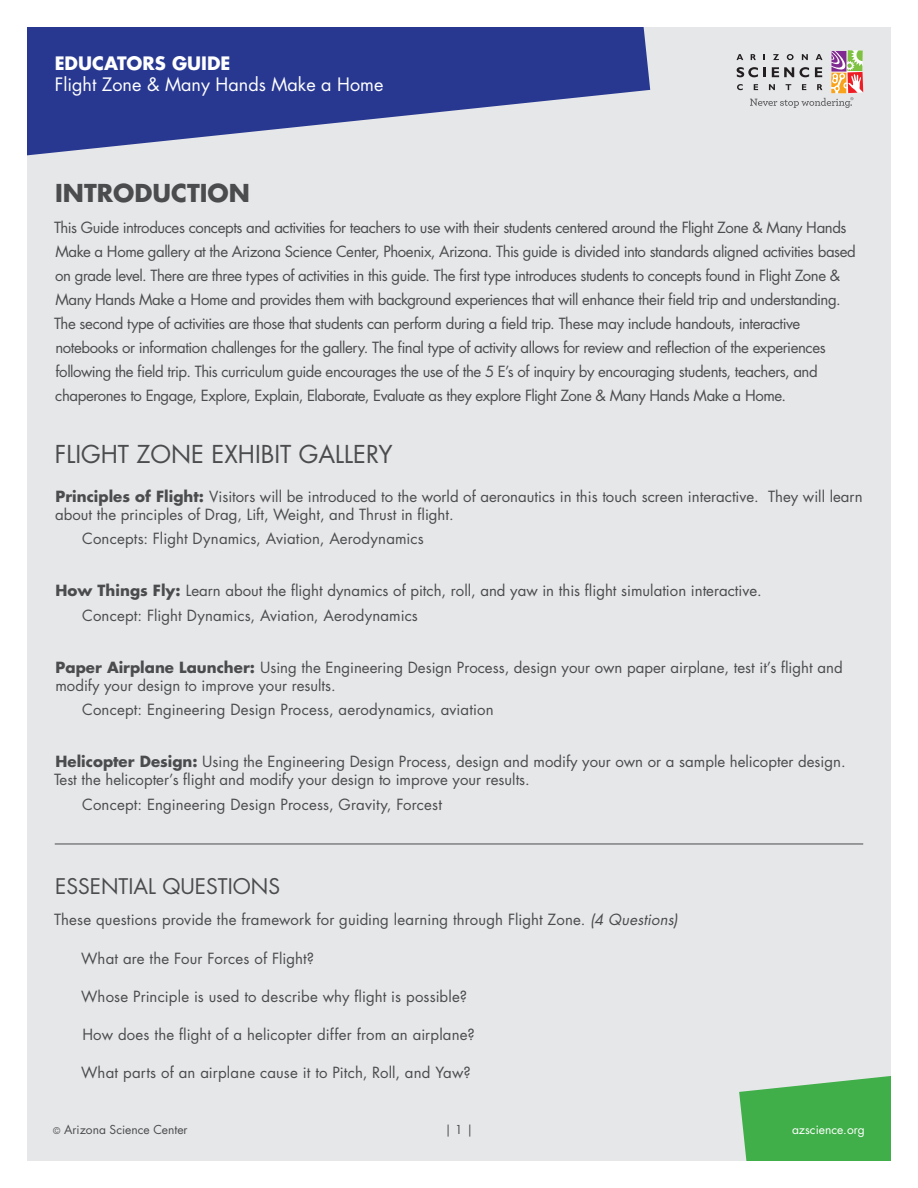
<style>
.page{position:relative;width:918px;height:1188px;background:#e6e7e9}
.page>*{position:absolute;margin:0;border:0;box-sizing:border-box;transform-origin:0 0}
.ASC_Subhead{font:24px "Futura Std";color:#4b4c4d}
.ASC_SECONDARY_HEADLI{font:700 24px "Futura Std";color:#4b4c4d}
.ASC_SECONDARY_SUBHEA{font:21px "Futura Std";color:#4b4c4d}
.t1{font:18px "Futura Std";color:#fff}
.t2{font:700 18px "Futura Std";color:#fff}
.ASC_Body_Copy{font:15px/24px "Futura Std";letter-spacing:-.03em;color:#4b4c4d}
.ASC_Subhead-2{font:15px/18px "Futura Std";color:#4b4c4d}
.ASC_Bullets_with_tab{font:15px "Futura Std";letter-spacing:.01em;color:#4b4c4d}
.ASC_Body_Copy-2{font:15px "Futura Std";letter-spacing:.01em;color:#4b4c4d}
.t3{font:12px "Futura Std";color:#4b4c4d}
.t4{font:12px "Futura Std";color:#fff}
.s1{font-weight:700}
.s2{font-style:italic}
.s3{font-size:9px}
</style>
<div class="page">
<svg style="left:28px;top:28px;width:622px;height:128px;fill:#283891"></svg>
<svg style="left:739px;top:1076px;width:151px;height:84px;background:#53b45b"></svg>
<hr style="left:55px;top:844px;width:808px;height:1px;background:#4b4c4d">
<svg style="left:737px;top:50px;width:126px;height:58px"></svg>
<div style="left:0;top:0;width:918px;height:1188px;border:27px solid #fff"></div>
<p class="t2" style="left:55px;top:51px;width:177px">EDUCATORS GUIDE</p>
<p class="t1" style="left:55px;top:73px;width:330px">Flight Zone &amp; Many Hands Make a Home</p>
<p class="ASC_SECONDARY_HEADLI" style="left:55px;top:177px;width:196px">INTRODUCTION</p>
<p class="ASC_Body_Copy" style="left:54px;top:215px;width:803px">This Guide introduces concepts and activities for teachers to use with their students centered around the Flight Zone &amp; Many Hands Make a Home gallery at the Arizona Science Center, Phoenix, Arizona. This guide is divided into standards aligned activities based on grade level. There are three types of activities in this guide. The first type introduces students to concepts found in Flight Zone &amp; Many Hands Make a Home and provides them with background experiences that will enhance their field trip and understanding.<br>The second type of activities are those that students can perform during a field trip. These may include handouts, interactive notebooks or information challenges for the gallery. The final type of activity allows for review and reflection of the experiences following the field trip. This curriculum guide encourages the use of the 5 E’s of inquiry by encouraging students, teachers, and chaperones to Engage, Explore, Explain, Elaborate, Evaluate as they explore Flight Zone &amp; Many Hands Make a Home.</p>
<p class="ASC_Subhead" style="left:55px;top:439px;width:339px">FLIGHT ZONE EXHIBIT GALLERY</p>
<p class="ASC_Subhead-2" style="left:55px;top:487px;width:809px"><span class="s1">Principles of Flight:</span> Visitors will be introduced to the world of aeronautics in this touch screen interactive. They will learn about the principles of Drag, Lift, Weight, and Thrust in flight.</p>
<p class="ASC_Bullets_with_tab" style="left:82px;top:529px;width:343px">Concepts: Flight Dynamics, Aviation, Aerodynamics</p>
<p class="ASC_Subhead-2" style="left:56px;top:582px;width:708px"><span class="s1">How Things Fly:</span> Learn about the flight dynamics of pitch, roll, and yaw in this flight simulation interactive.</p>
<p class="ASC_Bullets_with_tab" style="left:82px;top:606px;width:337px">Concept: Flight Dynamics, Aviation, Aerodynamics</p>
<p class="ASC_Subhead-2" style="left:55px;top:658px;width:789px"><span class="s1">Paper Airplane Launcher:</span> Using the Engineering Design Process, design your own paper airplane, test it’s flight and modify your design to improve your results.</p>
<p class="ASC_Bullets_with_tab" style="left:82px;top:700px;width:413px">Concept: Engineering Design Process, aerodynamics, aviation</p>
<p class="ASC_Subhead-2" style="left:54px;top:753px;width:793px"><span class="s1">Helicopter Design:</span> Using the Engineering Design Process, design and modify your own or a sample helicopter design.<br>Test the helicopter’s flight and modify your design to improve your results.</p>
<p class="ASC_Bullets_with_tab" style="left:82px;top:795px;width:361px">Concept: Engineering Design Process, Gravity, Forcest</p>
<p class="ASC_SECONDARY_SUBHEA" style="left:55px;top:873px;width:227px">ESSENTIAL QUESTIONS</p>
<p class="ASC_Body_Copy-2" style="left:54px;top:910px;width:625px">These questions provide the framework for guiding learning through Flight Zone. <span class="s2">(4 Questions)</span></p>
<p class="ASC_Bullets_with_tab" style="left:81px;top:949px;width:235px">What are the Four Forces of Flight?</p>
<p class="ASC_Bullets_with_tab" style="left:81px;top:987px;width:388px">Whose Principle is used to describe why flight is possible?</p>
<p class="ASC_Bullets_with_tab" style="left:82px;top:1025px;width:394px">How does the flight of a helicopter differ from an airplane?</p>
<p class="ASC_Bullets_with_tab" style="left:81px;top:1063px;width:391px">What parts of an airplane cause it to Pitch, Roll, and Yaw?</p>
<p class="t3" style="left:53px;top:1122px;width:136px"><span class="s3">©</span> Arizona Science Center</p>
<p class="t3" style="left:445px;top:1122px;width:30px">| 1 |</p>
<p class="t4" style="left:792px;top:1122px;width:74px">azscience.org</p>
</div>
